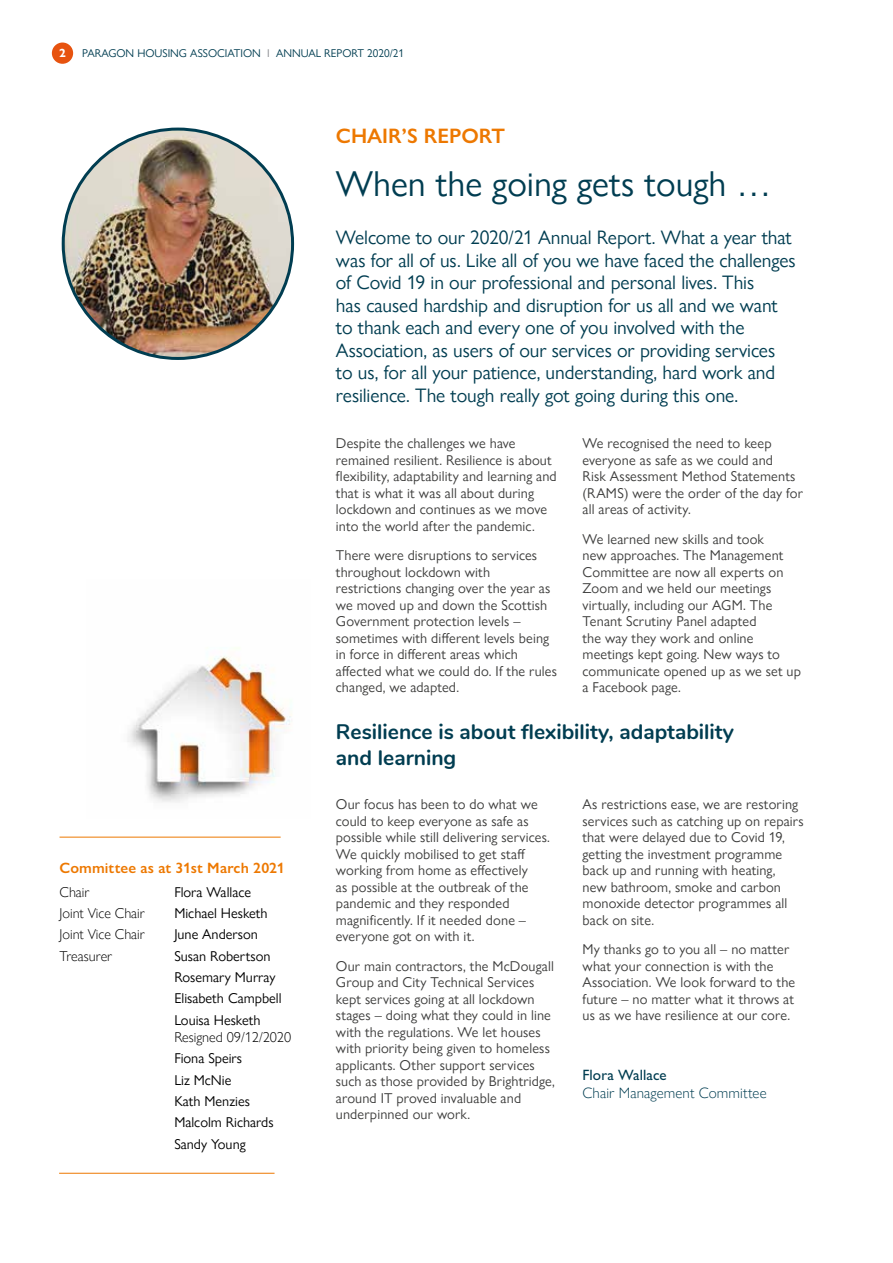
<style>
.page{position:relative;width:893px;height:1263px;background:#fff}
.page>*{position:absolute;margin:0;border:0;box-sizing:border-box;transform-origin:0 0}
.t1{font:36px "Gill Sans Nova";color:#003d51}
.t2{font:700 21px/25.2px "Nunito";color:#003d51}
.t3{font:600 21px "Gill Sans Nova";color:#ed7801}
.t4{font:19.5px/22.5px "Gill Sans Nova";letter-spacing:-.005em;color:#003d51}
.t5{font:600 15px "Gill Sans Nova";letter-spacing:.01em;color:#ed7801}
.t6{font:300 15px "Gill Sans Nova";letter-spacing:.01em;color:#003d51}
.t7{font:500 15px "Gill Sans Nova";letter-spacing:.005em;color:#003d51}
.t8{font:14.25px/16.5px "Gill Sans Nova";letter-spacing:.01em;color:#3c3c3b}
.t9{font:14.25px/21.3px "Gill Sans Nova";color:#000}
.t10{font:300 14.25px "Gill Sans Nova";color:#000}
.t11{font:700 12px "Gill Sans Nova";color:#fff}
.t12{font:11.25px "Gill Sans Nova";color:#003d51}
.s1{color:#86888c}
</style>
<div class="page">
<hr style="left:60px;top:837px;width:221px;height:1px;background:#ed7801">
<div style="left:52px;top:43px;width:21px;height:21px;background:#e7530f;border-radius:50%"></div>
<img style="left:63px;top:129px;width:230px;height:229px;border-radius:115px">
<hr style="left:59px;top:1173px;width:216px;height:1px;background:#ed7801">
<img style="left:127px;top:647px;width:165px;height:156px">
<p class="t11" style="left:59px;top:46px;width:8px">2</p>
<p class="t12" style="left:82px;top:47px;width:323px">PARAGON HOUSING ASSOCIATION <span class="s1">I</span> ANNUAL REPORT 2020/21</p>
<h2 class="t3" style="left:336px;top:123px;width:171px">CHAIR’S REPORT</h2>
<h1 class="t1" style="left:336px;top:162px;width:437px">When the going gets tough …</h1>
<p class="t4" style="left:336px;top:226px;width:461px">Welcome to our 2020/21 Annual Report. What a year that was for all of us. Like all of you we have faced the challenges of Covid 19 in our professional and personal lives. This<br>has caused hardship and disruption for us all and we want to thank each and every one of you involved with the Association, as users of our services or providing services to us, for all your patience, understanding, hard work and resilience. The tough really got going during this one.</p>
<p class="t8" style="left:336px;top:435px;width:222px">Despite the challenges we have remained resilient. Resilience is about flexibility, adaptability and learning and that is what it was all about during lockdown and continues as we move into the world after the pandemic.</p>
<p class="t8" style="left:336px;top:547px;width:223px">There were disruptions to services throughout lockdown with restrictions changing over the year as we moved up and down the Scottish<br>Government protection levels – sometimes with different levels being in force in different areas which affected what we could do. If the rules changed, we adapted.</p>
<p class="t8" style="left:583px;top:435px;width:222px">We recognised the need to keep everyone as safe as we could and<br>Risk Assessment Method Statements (RAMS) were the order of the day for all areas of activity.</p>
<p class="t8" style="left:583px;top:530px;width:220px">We learned new skills and took<br>new approaches. The Management<br>Committee are now all experts on<br>Zoom and we held our meetings virtually, including our AGM. The<br>Tenant Scrutiny Panel adapted<br>the way they work and online meetings kept going. New ways to communicate opened up as we set up a Facebook page.</p>
<p class="t5" style="left:60px;top:859px;width:227px">Committee as at 31st March 2021</p>
<p class="t10" style="left:60px;top:883px;width:32px">Chair</p>
<p class="t9" style="left:174px;top:881px;width:78px">Flora Wallace</p>
<p class="t10" style="left:60px;top:904px;width:87px">Joint Vice Chair</p>
<p class="t9" style="left:174px;top:902px;width:95px">Michael Hesketh</p>
<p class="t10" style="left:60px;top:926px;width:87px">Joint Vice Chair</p>
<p class="t9" style="left:174px;top:924px;width:85px">June Anderson</p>
<p class="t10" style="left:60px;top:947px;width:54px">Treasurer</p>
<p class="t9" style="left:174px;top:945px;width:109px">Susan Robertson<br>Rosemary Murray<br>Elisabeth Campbell<br>Louisa Hesketh</p>
<p class="t10" style="left:174px;top:1028px;width:118px">Resigned 09/12/2020</p>
<p class="t9" style="left:174px;top:1047px;width:101px">Fiona Speirs<br>Liz McNie<br>Kath Menzies<br>Malcolm Richards<br>Sandy Young</p>
<h2 class="t2" style="left:336px;top:718px;width:399px">Resilience is about flexibility, adaptability and learning</h2>
<p class="t8" style="left:336px;top:796px;width:216px">Our focus has been to do what we could to keep everyone as safe as possible while still delivering services.<br>We quickly mobilised to get staff working from home as effectively<br>as possible at the outbreak of the pandemic and they responded magnificently. If it needed done – everyone got on with it.</p>
<p class="t8" style="left:336px;top:957px;width:221px">Our main contractors, the McDougall Group and City Technical Services kept services going at all lockdown stages – doing what they could in line with the regulations. We let houses with priority being given to homeless applicants. Other support services such as those provided by Brightridge, around IT proved invaluable and underpinned our work.</p>
<p class="t8" style="left:583px;top:796px;width:223px">As restrictions ease, we are restoring services such as catching up on repairs that were delayed due to Covid 19, getting the investment programme back up and running with heating,<br>new bathroom, smoke and carbon monoxide detector programmes all back on site.</p>
<p class="t8" style="left:583px;top:941px;width:214px">My thanks go to you all – no matter what your connection is with the Association. We look forward to the future – no matter what it throws at us as we have resilience at our core.</p>
<p class="t7" style="left:583px;top:1066px;width:86px">Flora Wallace</p>
<p class="t6" style="left:583px;top:1084px;width:185px">Chair Management Committee</p>
</div>
